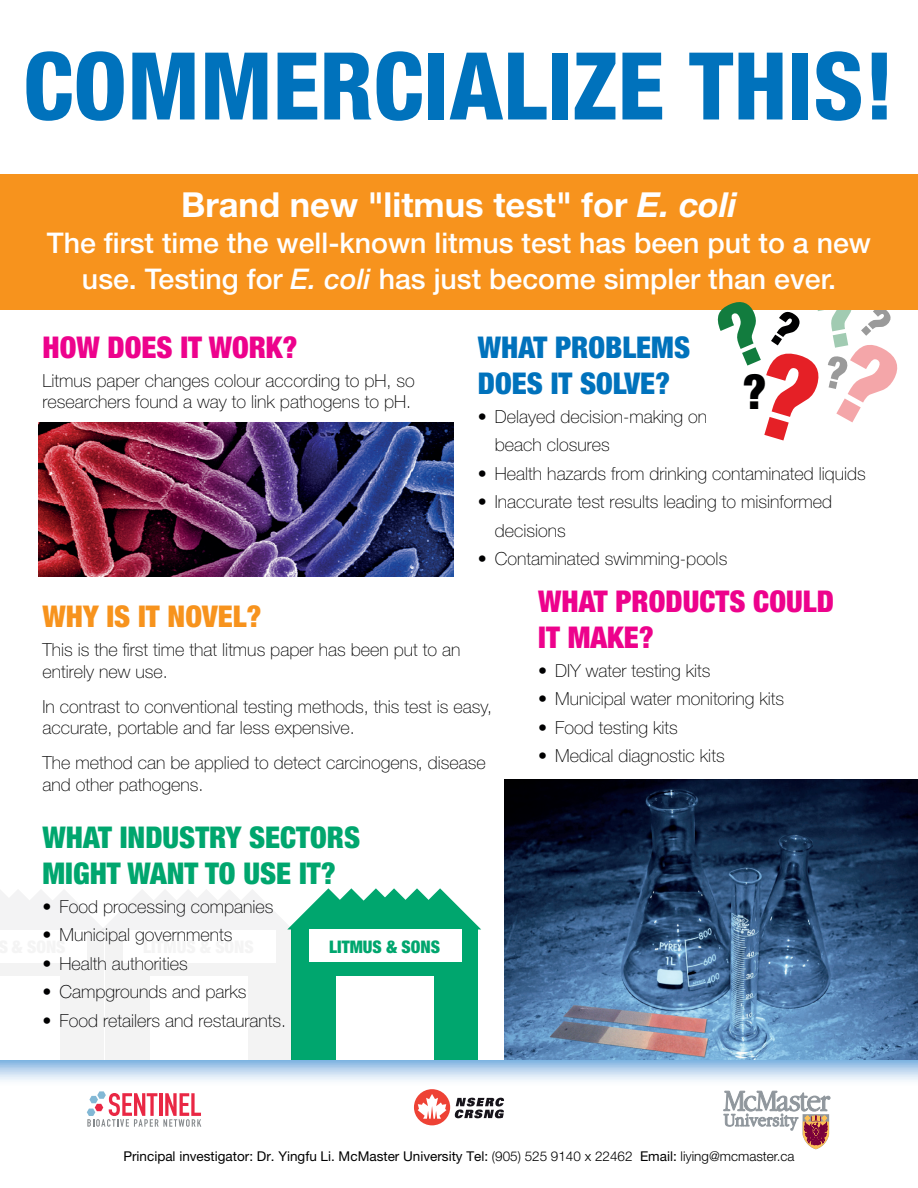
<style>
.page{position:relative;width:918px;height:1188px;background:#fff}
.page>*{position:absolute;margin:0;border:0;box-sizing:border-box;transform-origin:0 0}
.t1{font:800 condensed 93.6px "Helvetica Neue LT Pro";color:#0072bc}
.t2{font:900 condensed 48.15px "Helvetica Neue LT Pro";color:#000001}
.t3{font:700 34.5px "Helvetica Neue LT Pro";color:#fff}
.t4{font:900 condensed 30px/36px "Helvetica Neue LT Pro";color:#ed028c}
.t5{font:900 condensed 30px/36px "Helvetica Neue LT Pro";color:#00a66e}
.t6{font:900 condensed 30px/36px "Helvetica Neue LT Pro";color:#0072bc}
.t7{font:900 condensed 30px "Helvetica Neue LT Pro";color:#f7931d}
.t8{font:500 28.5px/36px "Helvetica Neue LT Pro";color:#fff;text-align:center}
.t9{font:100 18px/21.6px "Helvetica Neue LT Pro";color:#000001}
.t10{font:900 condensed 17.4px "Helvetica Neue LT Pro";color:#00a66e}
.t11{font:13.5px "Helvetica Neue LT Pro";color:#000001}
.s1{font-style:italic}
.s2{font-weight:300}
</style>
<div class="page">
<img style="left:504px;top:780px;width:414px;height:281px">
<img style="left:39px;top:422px;width:414px;height:155px">
<div style="left:291px;top:929px;width:187px;height:133px;background:#00a66e"></div>
<div style="left:336px;top:976px;width:98px;height:86px;background:#fff"></div>
<div style="left:309px;top:929px;width:152px;height:33px;background:#fff"></div>
<div style="left:105px;top:929px;width:187px;height:134px;background:#f3f3f3"></div>
<div style="left:150px;top:976px;width:98px;height:87px;background:#fff"></div>
<div style="left:123px;top:930px;width:152px;height:33px;background:#fff"></div>
<div style="left:0;top:929px;width:103px;height:134px;background:#f3f3f3"></div>
<div style="left:0;top:976px;width:60px;height:87px;background:#fff"></div>
<svg style="left:0;top:888px;width:481px;height:42px"></svg>
<div style="left:0;top:930px;width:87px;height:33px;background:#fff"></div>
<svg style="left:0;top:1061px;width:918px;height:66px"></svg>
<div style="left:0;top:174px;width:918px;height:135px;background:#f7931d"></div>
<svg style="left:414px;top:1089px;width:90px;height:36px"></svg>
<svg style="left:87px;top:1091px;width:114px;height:36px"></svg>
<svg style="left:723px;top:1091px;width:107px;height:59px"></svg>
<svg style="left:712px;top:309px;width:192px;height:1px"></svg>
<h1 class="t1" style="left:23px;top:28px;width:873px">COMMERCIALIZE THIS!</h1>
<h3 class="t3" style="left:181px;top:183px;width:557px">Brand new "litmus test" for <span class="s1">E. coli</span></h3>
<h3 class="t8" style="left:47px;top:224px;width:826px">The first time the well-known litmus test has been put to a new use. Testing for <span class="s1">E. coli</span> has just become simpler than ever.</h3>
<h3 class="t4" style="left:43px;top:329px;width:257px">HOW DOES IT WORK?</h3>
<p class="t9" style="left:43px;top:369px;width:374px">Litmus paper changes colour according to pH, so researchers found a way to link pathogens to pH.</p>
<h3 class="t6" style="left:478px;top:329px;width:214px">WHAT PROBLEMS<br>DOES IT SOLVE?</h3>
<p class="t9" style="left:495px;top:402px;width:214px;line-height:28.5px;text-indent:-17px">• Delayed decision-making on beach closures</p>
<p class="t9" style="left:478px;top:462px;width:390px">• Health hazards from drinking contaminated liquids</p>
<p class="t9" style="left:495px;top:487px;width:339px;line-height:28.5px;text-indent:-17px">• Inaccurate test results leading to misinformed decisions</p>
<p class="t9" style="left:478px;top:548px;width:251px">• Contaminated swimming-pools</p>
<h2 class="t2" style="left:743px;top:362px;width:26px">?</h2>
<h3 class="t7" style="left:43px;top:598px;width:221px">WHY IS IT NOVEL?</h3>
<p class="t9" style="left:43px;top:639px;width:419px">This is the first time that litmus paper has been put to an entirely new use.</p>
<p class="t9" style="left:43px;top:695px;width:451px">In contrast to conventional testing methods, this test is easy, accurate, portable and far less expensive.</p>
<p class="t9" style="left:43px;top:752px;width:445px">The method can be applied to detect carcinogens, disease and other pathogens.</p>
<h3 class="t5" style="left:43px;top:819px;width:319px">WHAT INDUSTRY SECTORS<br>MIGHT WANT TO USE IT?</h3>
<p class="t9" style="left:43px;top:895px;width:233px">• Food processing companies</p>
<p class="t9" style="left:43px;top:924px;width:192px">• Municipal governments</p>
<p class="t9" style="left:43px;top:952px;width:147px">• Health authorities</p>
<p class="t9" style="left:43px;top:981px;width:206px">• Campgrounds and parks</p>
<p class="t9" style="left:43px;top:1009px;width:245px">• Food retailers and restaurants.</p>
<p class="t10" style="left:329px;top:936px;width:112px">LITMUS &amp; SONS</p>
<h3 class="t4" style="left:538px;top:583px;width:297px">WHAT PRODUCTS COULD<br>IT MAKE?</h3>
<p class="t9" style="left:538px;top:660px;width:174px">• DIY water testing kits</p>
<p class="t9" style="left:538px;top:688px;width:247px">• Municipal water monitoring kits</p>
<p class="t9" style="left:538px;top:717px;width:141px">• Food testing kits</p>
<p class="t9" style="left:538px;top:745px;width:188px">• Medical diagnostic kits</p>
<p class="t11" style="left:123px;top:1148px;width:673px">Principal investigator: Dr. Yingfu Li. McMaster University Tel: <span class="s2">(905) 525 9140 x 22462</span> Email: <span class="s2">liying@mcmaster.ca</span></p>
</div>
